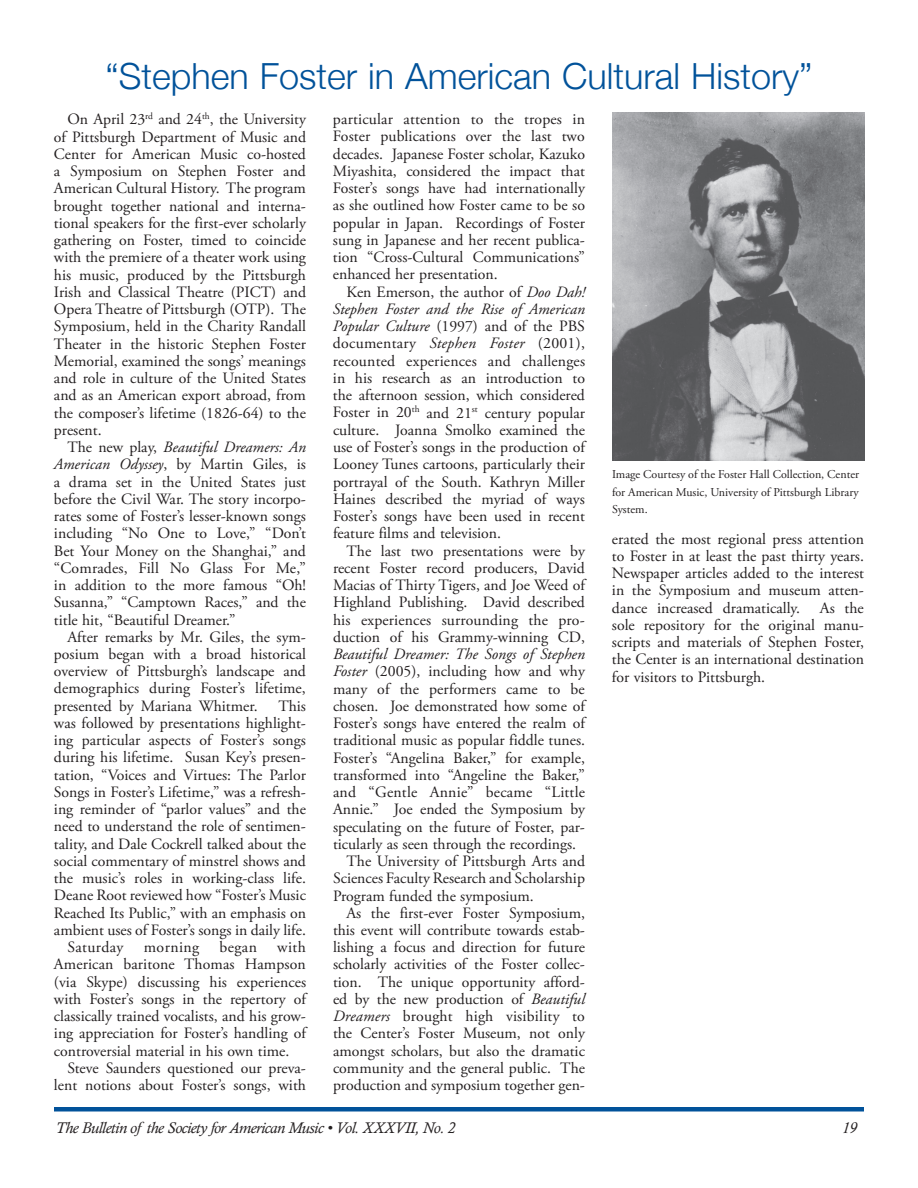
<style>
.page{position:relative;width:918px;height:1188px;background:#fff}
.page>*{position:absolute;margin:0;border:0;box-sizing:border-box;transform-origin:0 0}
.t1{font:300 36px "Helvetica Neue";color:#01529a}
.t2{font:15.75px/17.2px "Adobe Garamond Pro";color:#231f20;text-align:justify}
.t3{font:italic 15.75px "Calisto";letter-spacing:-.025em;color:#231f20}
.t4{font:italic 15.75px "Adobe Garamond Pro";color:#231f20}
.t5{font:15.75px "Adobe Garamond Pro";letter-spacing:.025em;color:#231f20}
.t6{font:12px/17.2px "Adobe Garamond Pro";color:#231f20;text-align:justify}
.s1{font-style:italic}
</style>
<div class="page">
<div style="left:54px;top:1107px;width:810px;height:5px;background:#01529a"></div>
<img style="left:612px;top:113px;width:252px;height:348px">
<h1 class="t1" style="left:105px;top:54px;width:709px">“Stephen Foster in American Cultural History”</h1>
<p class="t2" style="left:54px;top:111px;width:254px;text-indent:14px">On April 23<sup>rd</sup> and 24<sup>th</sup>, the University of Pittsburgh Department of Music and Center for American Music co-hosted a Symposium on Stephen Foster and American Cultural History. The program brought together national and interna&shy;tional speakers for the first-ever scholarly gathering on Foster, timed to coincide with the premiere of a theater work using his music, produced by the Pittsburgh Irish and Classical Theatre (PICT) and Opera Theatre of Pittsburgh (OTP). The Symposium, held in the Charity Randall Theater in the historic Stephen Foster Memorial, examined the songs’ meanings and role in culture of the United States and as an American export abroad, from the composer’s lifetime (1826-64) to the present.</p>
<p class="t2" style="left:54px;top:439px;width:254px;text-indent:13px">The new play, <span class="s1">Beautiful Dreamers: An American Odyssey</span>, by Martin Giles, is a drama set in the United States just before the Civil War. The story incorpo&shy;rates some of Foster’s lesser-known songs including “No One to Love,” “Don’t Bet Your Money on the Shanghai,” and “Comrades, Fill No Glass For Me,” in addition to the more famous “Oh!<br>Susanna,” “Camptown Races,” and the title hit, “Beautiful Dreamer.”</p>
<p class="t2" style="left:54px;top:629px;width:254px;text-indent:13px">After remarks by Mr. Giles, the sym&shy;posium began with a broad historical overview of Pittsburgh’s landscape and demographics during Foster’s lifetime, presented by Mariana Whitmer.</p>
<p class="t2" style="left:278px;top:698px;width:29px">This</p>
<p class="t2" style="left:54px;top:715px;width:254px">was followed by presentations highlight-</p>
<p class="t2" style="left:54px;top:732px;width:254px">ing particular aspects of Foster’s songs</p>
<p class="t2" style="left:54px;top:749px;width:253px">during his lifetime. Susan Key’s presen-</p>
<p class="t2" style="left:54px;top:767px;width:253px">tation, “Voices and Virtues: The Parlor</p>
<p class="t2" style="left:54px;top:784px;width:253px">Songs in Foster’s Lifetime,” was a refresh-</p>
<p class="t2" style="left:54px;top:801px;width:253px">ing reminder of “parlor values” and the</p>
<p class="t2" style="left:54px;top:818px;width:253px">need to understand the role of sentimen-</p>
<p class="t2" style="left:54px;top:836px;width:253px">tality, and Dale Cockrell talked about the</p>
<p class="t2" style="left:54px;top:853px;width:253px">social commentary of minstrel shows and</p>
<p class="t2" style="left:54px;top:870px;width:254px">the music’s roles in working-class life.</p>
<p class="t2" style="left:54px;top:887px;width:253px">Deane Root reviewed how “Foster’s Music</p>
<p class="t2" style="left:54px;top:905px;width:254px">Reached Its Public,” with an emphasis on</p>
<p class="t2" style="left:54px;top:922px;width:254px">ambient uses of Foster’s songs in daily life.</p>
<p class="t5" style="left:67px;top:938px;width:58px">Saturday</p>
<p class="t5" style="left:144px;top:938px;width:57px">morning</p>
<p class="t2" style="left:219px;top:939px;width:39px">began</p>
<p class="t2" style="left:54px;top:939px;width:254px;text-indent:223px">with American baritone Thomas Hampson (via Skype) discussing his experiences with Foster’s songs in the repertory of classically trained vocalists, and his grow&shy;ing appreciation for Foster’s handling of controversial material in his own time.</p>
<p class="t2" style="left:54px;top:1060px;width:253px;text-align:right">Steve Saunders questioned our preva&shy;lent notions about Foster’s songs, with</p>
<p class="t2" style="left:333px;top:111px;width:254px">particular attention to the tropes in Foster publications over the last two decades. Japanese Foster scholar, Kazuko Miyashita, considered the impact that Foster’s songs have had internationally as she outlined how Foster came to be so popular in Japan. Recordings of Foster sung in Japanese and her recent publica&shy;tion “Cross-Cultural Communications” enhanced her presentation.</p>
<p class="t2" style="left:333px;top:284px;width:254px;text-indent:14px">Ken Emerson, the author of <span class="s1">Doo Dah!<br>Stephen Foster and the Rise of American Popular Culture</span> (1997) and of the PBS documentary <span class="s1">Stephen Foster</span> (2001), recounted experiences and challenges in his research as an introduction to the afternoon session, which considered Foster in 20<sup>th</sup> and 21<sup>st</sup> century popular culture. Joanna Smolko examined the use of Foster’s songs in the production of Looney Tunes cartoons, particularly their portrayal of the South. Kathryn Miller Haines described the myriad of ways Foster’s songs have been used in recent feature films and television.</p>
<p class="t2" style="left:333px;top:543px;width:254px;text-indent:13px">The last two presentations were by recent Foster record producers, David Macias of Thirty Tigers, and Joe Weed of Highland Publishing. David described his experiences surrounding the pro&shy;duction of his Grammy-winning CD,</p>
<p class="t4" style="left:333px;top:645px;width:253px">Beautiful Dreamer: The Songs of Stephen</p>
<p class="t2" style="left:333px;top:663px;width:254px"><span class="s1">Foster</span> (2005), including how and why</p>
<p class="t2" style="left:333px;top:681px;width:253px">many of the performers came to be</p>
<p class="t2" style="left:333px;top:698px;width:253px">chosen. Joe demonstrated how some of</p>
<p class="t2" style="left:333px;top:715px;width:254px">Foster’s songs have entered the realm of</p>
<p class="t2" style="left:333px;top:732px;width:254px">traditional music as popular fiddle tunes.</p>
<p class="t2" style="left:333px;top:749px;width:254px">Foster’s “Angelina Baker,” for example,</p>
<p class="t2" style="left:333px;top:767px;width:254px">transformed into “Angeline the Baker,”</p>
<p class="t2" style="left:333px;top:784px;width:254px">and “Gentle Annie” became “Little</p>
<p class="t2" style="left:333px;top:801px;width:254px">Annie.” Joe ended the Symposium by</p>
<p class="t2" style="left:333px;top:818px;width:253px">speculating on the future of Foster, par-</p>
<p class="t2" style="left:333px;top:836px;width:245px">ticularly as seen through the recordings.</p>
<p class="t2" style="left:347px;top:853px;width:240px">The University of Pittsburgh Arts and</p>
<p class="t2" style="left:333px;top:870px;width:254px">Sciences Faculty Research and Scholarship</p>
<p class="t2" style="left:333px;top:887px;width:202px">Program funded the symposium.</p>
<p class="t2" style="left:347px;top:905px;width:240px">As the first-ever Foster Symposium,</p>
<p class="t2" style="left:333px;top:922px;width:253px">this event will contribute towards estab-</p>
<p class="t2" style="left:333px;top:939px;width:253px">lishing a focus and direction for future</p>
<p class="t2" style="left:333px;top:956px;width:253px">scholarly activities of the Foster collec-</p>
<p class="t2" style="left:333px;top:974px;width:253px">tion. The unique opportunity afford-</p>
<p class="t2" style="left:333px;top:991px;width:253px">ed by the new production of <span class="s1">Beautiful</span></p>
<p class="t2" style="left:333px;top:1008px;width:253px"><span class="s1">Dreamers</span> brought high visibility to</p>
<p class="t2" style="left:333px;top:1025px;width:253px">the Center’s Foster Museum, not only</p>
<p class="t2" style="left:333px;top:1043px;width:254px">amongst scholars, but also the dramatic</p>
<p class="t2" style="left:333px;top:1060px;width:254px">community and the general public. The</p>
<p class="t2" style="left:333px;top:1077px;width:254px">production and symposium together gen-</p>
<p class="t6" style="left:612px;top:466px;width:249px">Image Courtesy of the Foster Hall Collection, Center for American Music, University of Pittsburgh Library System.</p>
<p class="t2" style="left:612px;top:530px;width:254px">erated the most regional press attention to Foster in at least the past thirty years.<br>Newspaper articles added to the interest in the Symposium and museum atten&shy;dance increased dramatically.</p>
<p class="t2" style="left:612px;top:599px;width:254px;text-indent:208px">As the sole repository for the original manu&shy;scripts and materials of Stephen Foster, the Center is an international destination for visitors to Pittsburgh.</p>
<p class="t3" style="left:56px;top:1119px;width:401px">The Bulletin of the Society for American Music • Vol. XXXVII, No. 2</p>
<p class="t3" style="left:842px;top:1119px;width:16px">19</p>
</div>
